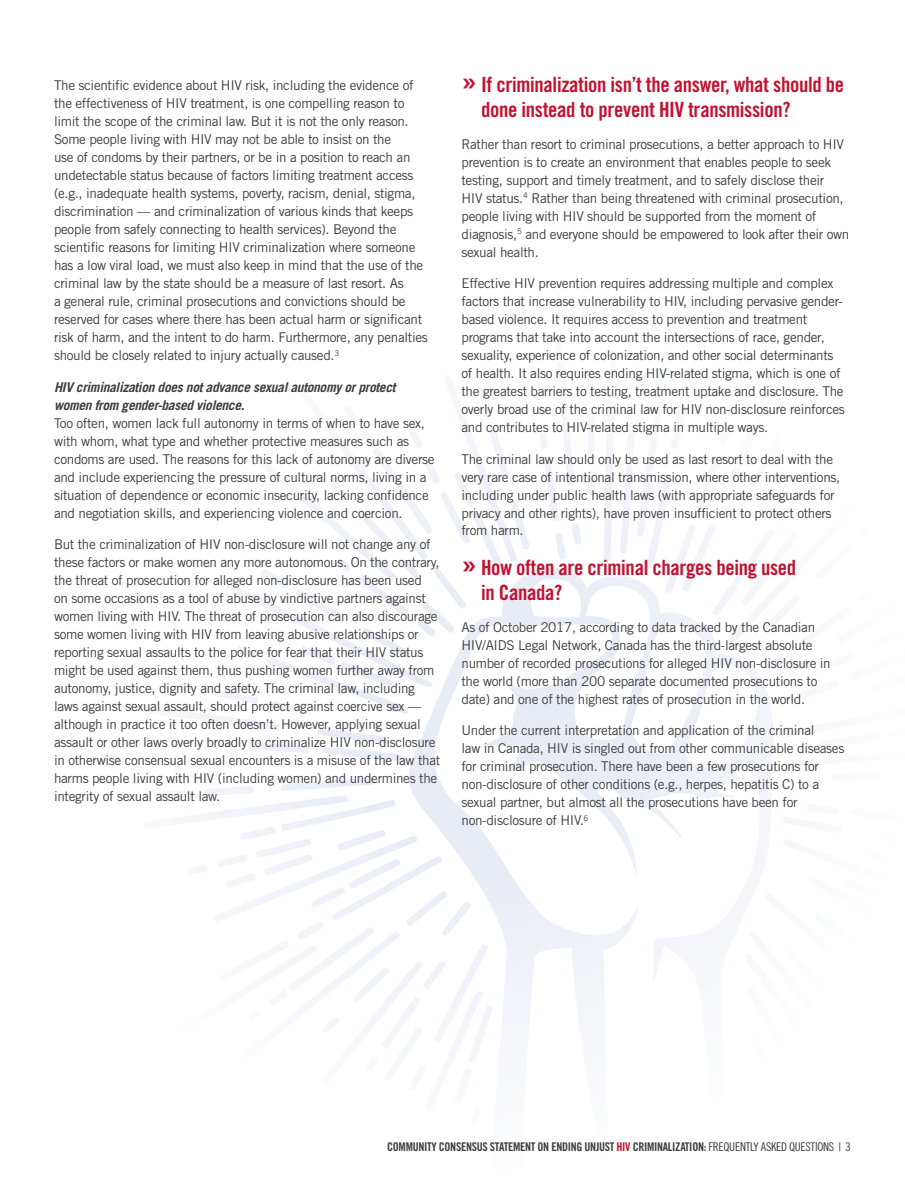
<style>
.page{position:relative;width:905px;height:1188px;background:#fff}
.page>*{position:absolute;margin:0;border:0;box-sizing:border-box;transform-origin:0 0}
.t1{font:21px/25.5px "Trade Gothic Bold Cond Twenty";letter-spacing:-.015em;color:#c3102f}
.t2{font:13.5px/18px "Trade Gothic";letter-spacing:-.025em;color:#3e3e3f}
.t3{font:italic 700 13.5px/18px "Trade Gothic";letter-spacing:-.025em;color:#3e3e3f}
.t4{font:12px "Trade Gothic Bold Cond Twenty";letter-spacing:-.025em;color:#3e3e3f}
.s1{font-size:31.5px}
.s2{color:#c3102f}
.s3{font-family:"Trade Gothic Cond Eighteen"}
</style>
<div class="page">
<svg style="left:300px;top:406px;width:448px;height:156px"></svg>
<svg style="left:404px;top:568px;width:380px;height:476px"></svg>
<p class="t2" style="left:54px;top:76px;width:375px">The scientific evidence about HIV risk, including the evidence of the effectiveness of HIV treatment, is one compelling reason to limit the scope of the criminal law. But it is not the only reason.<br>Some people living with HIV may not be able to insist on the<br>use of condoms by their partners, or be in a position to reach an undetectable status because of factors limiting treatment access (e.g., inadequate health systems, poverty, racism, denial, stigma, discrimination — and criminalization of various kinds that keeps people from safely connecting to health services). Beyond the scientific reasons for limiting HIV criminalization where someone has a low viral load, we must also keep in mind that the use of the criminal law by the state should be a measure of last resort. As<br>a general rule, criminal prosecutions and convictions should be reserved for cases where there has been actual harm or significant risk of harm, and the intent to do harm. Furthermore, any penalties should be closely related to injury actually caused.<sup>3</sup></p>
<p class="t3" style="left:54px;top:378px;width:343px">HIV criminalization does not advance sexual autonomy or protect women from gender-based violence.</p>
<p class="t2" style="left:54px;top:414px;width:382px">Too often, women lack full autonomy in terms of when to have sex, with whom, what type and whether protective measures such as condoms are used. The reasons for this lack of autonomy are diverse and include experiencing the pressure of cultural norms, living in a situation of dependence or economic insecurity, lacking confidence and negotiation skills, and experiencing violence and coercion.</p>
<p class="t2" style="left:54px;top:535px;width:388px">But the criminalization of HIV non-disclosure will not change any of these factors or make women any more autonomous. On the contrary, the threat of prosecution for alleged non-disclosure has been used<br>on some occasions as a tool of abuse by vindictive partners against women living with HIV. The threat of prosecution can also discourage some women living with HIV from leaving abusive relationships or reporting sexual assaults to the police for fear that their HIV status might be used against them, thus pushing women further away from autonomy, justice, dignity and safety. The criminal law, including laws against sexual assault, should protect against coercive sex — although in practice it too often doesn’t. However, applying sexual assault or other laws overly broadly to criminalize HIV non-disclosure in otherwise consensual sexual encounters is a misuse of the law that harms people living with HIV (including women) and undermines the integrity of sexual assault law.</p>
<h1 class="t1" style="left:481px;top:71px;width:364px;text-indent:-20px"><span class="s1">»</span> If criminalization isn’t the answer, what should be done instead to prevent HIV transmission?</h1>
<p class="t2" style="left:461px;top:135px;width:389px">Rather than resort to criminal prosecutions, a better approach to HIV prevention is to create an environment that enables people to seek testing, support and timely treatment, and to safely disclose their<br>HIV status.<sup>4</sup> Rather than being threatened with criminal prosecution, people living with HIV should be supported from the moment of diagnosis,<sup>5</sup> and everyone should be empowered to look after their own sexual health.</p>
<p class="t2" style="left:461px;top:274px;width:385px">Effective HIV prevention requires addressing multiple and complex factors that increase vulnerability to HIV, including pervasive gender&shy;based violence. It requires access to prevention and treatment programs that take into account the intersections of race, gender, sexuality, experience of colonization, and other social determinants of health. It also requires ending HIV-related stigma, which is one of the greatest barriers to testing, treatment uptake and disclosure. The overly broad use of the criminal law for HIV non-disclosure reinforces and contributes to HIV-related stigma in multiple ways.</p>
<p class="t2" style="left:461px;top:450px;width:380px">The criminal law should only be used as last resort to deal with the very rare case of intentional transmission, where other interventions, including under public health laws (with appropriate safeguards for privacy and other rights), have proven insufficient to protect others from harm.</p>
<h1 class="t1" style="left:481px;top:554px;width:316px;text-indent:-20px"><span class="s1">»</span> How often are criminal charges being used in Canada?</h1>
<p class="t2" style="left:461px;top:618px;width:371px">As of October 2017, according to data tracked by the Canadian HIV/AIDS Legal Network, Canada has the third-largest absolute number of recorded prosecutions for alleged HIV non-disclosure in the world (more than 200 separate documented prosecutions to date) and one of the highest rates of prosecution in the world.</p>
<p class="t2" style="left:461px;top:721px;width:384px">Under the current interpretation and application of the criminal<br>law in Canada, HIV is singled out from other communicable diseases for criminal prosecution. There have been a few prosecutions for non-disclosure of other conditions (e.g., herpes, hepatitis C) to a sexual partner, but almost all the prosecutions have been for non-disclosure of HIV.<sup>6</sup></p>
<p class="t4" style="left:387px;top:1139px;width:465px">COMMUNITY CONSENSUS STATEMENT ON ENDING UNJUST <span class="s2">HIV</span> CRIMINALIZATION: <span class="s3">FREQUENTLY ASKED QUESTIONS | 3</span></p>
</div>
